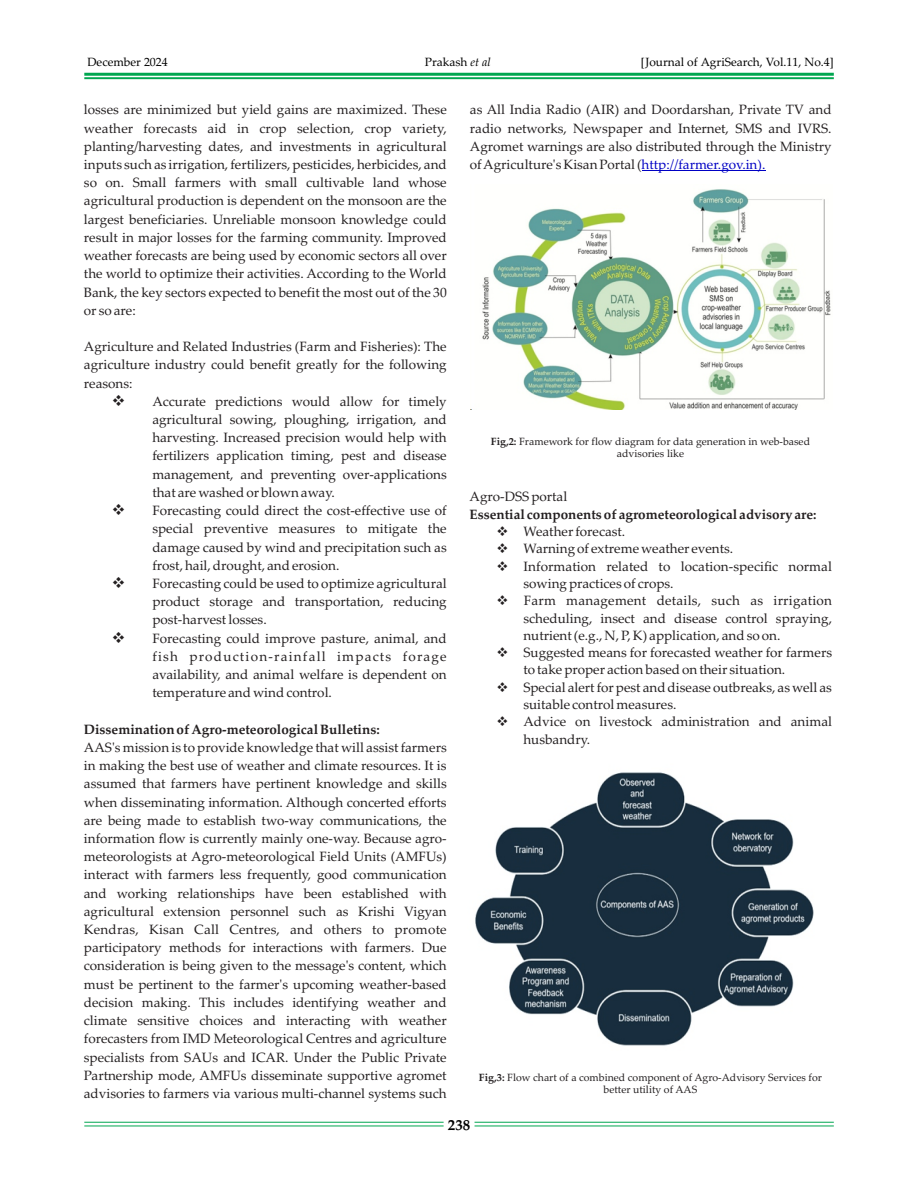
<style>
.page{position:relative;width:918px;height:1188px;background:#fff}
.page>*{position:absolute;margin:0;border:0;box-sizing:border-box;transform-origin:0 0}
.t1{font:700 15px "Palatino Linotype";color:#000}
.t2{font:13.5px/18.1px "Palatino Linotype";color:#231f20;text-align:justify}
.t3{font:700 13.5px "Palatino Linotype";color:#231f20}
.t4{font:12px "Palatino Linotype";color:#000}
.t5{font:10.5px/12.8px "Palatino Linotype";color:#231f20;text-align:center}
.s1{font-style:italic}
.s2{color:#0000c4}
.s3{font-weight:700}
</style>
<div class="page">
<hr style="left:84px;top:73px;width:750px;height:3px;background:#00a650">
<hr style="left:84px;top:77px;width:750px;height:2px;background:#00a650">
<hr style="left:84px;top:1126px;width:360px;height:1px;background:#00a650">
<hr style="left:84px;top:1122px;width:360px;height:1px;background:#00a650">
<hr style="left:475px;top:1126px;width:359px;height:1px;background:#00a650">
<hr style="left:475px;top:1122px;width:359px;height:1px;background:#00a650">
<hr style="left:642px;top:170px;width:123px;height:1px;background:#0000c4">
<img style="left:482px;top:189px;width:349px;height:220px">
<img style="left:475px;top:772px;width:339px;height:274px">
<p class="t4" style="left:87px;top:57px;width:82px">December 2024</p>
<p class="t4" style="left:641px;top:57px;width:195px">[Journal of AgriSearch, Vol.11, No.4]</p>
<p class="t4" style="left:425px;top:57px;width:67px">Prakash <span class="s1">et al</span></p>
<p class="t2" style="left:84px;top:102px;width:364px">losses are minimized but yield gains are maximized. These weather forecasts aid in crop selection, crop variety, planting/harvesting dates, and investments in agricultural inputs such as irrigation, fertilizers, pesticides, herbicides, and so on. Small farmers with small cultivable land whose agricultural production is dependent on the monsoon are the largest beneficiaries. Unreliable monsoon knowledge could result in major losses for the farming community. Improved weather forecasts are being used by economic sectors all over the world to optimize their activities. According to the World Bank, the key sectors expected to benefit the most out of the 30 or so are:</p>
<p class="t2" style="left:84px;top:339px;width:364px">Agriculture and Related Industries (Farm and Fisheries): The agriculture industry could benefit greatly for the following reasons:</p>
<p class="t2" style="left:152px;top:394px;width:296px;text-indent:-41px">❖ Accurate predictions would allow for timely agricultural sowing, ploughing, irrigation, and harvesting. Increased precision would help with fertilizers application timing, pest and disease management, and preventing over-applications that are washed or blown away.</p>
<p class="t2" style="left:152px;top:503px;width:296px;text-indent:-41px">❖ Forecasting could direct the cost-effective use of special preventive measures to mitigate the damage caused by wind and precipitation such as frost, hail, drought, and erosion.</p>
<p class="t2" style="left:152px;top:576px;width:296px;text-indent:-41px">❖ Forecasting could be used to optimize agricultural product storage and transportation, reducing post-harvest losses.</p>
<p class="t2" style="left:152px;top:631px;width:296px;text-indent:-41px">❖ Forecasting could improve pasture, animal, and fish production-rainfall impacts forage availability, and animal welfare is dependent on temperature and wind control.</p>
<p class="t3" style="left:84px;top:724px;width:297px">Dissemination of Agro-meteorological Bulletins:</p>
<p class="t2" style="left:84px;top:740px;width:364px">AAS's mission is to provide knowledge that will assist farmers in making the best use of weather and climate resources. It is assumed that farmers have pertinent knowledge and skills when disseminating information. Although concerted efforts are being made to establish two-way communications, the information flow is currently mainly one-way. Because agro&shy;meteorologists at Agro-meteorological Field Units (AMFUs) interact with farmers less frequently, good communication and working relationships have been established with agricultural extension personnel such as Krishi Vigyan Kendras, Kisan Call Centres, and others to promote participatory methods for interactions with farmers. Due consideration is being given to the message's content, which must be pertinent to the farmer's upcoming weather-based decision making. This includes identifying weather and climate sensitive choices and interacting with weather forecasters from IMD Meteorological Centres and agriculture specialists from SAUs and ICAR. Under the Public Private Partnership mode, AMFUs disseminate supportive agromet advisories to farmers via various multi-channel systems such</p>
<p class="t2" style="left:470px;top:102px;width:363px">as All India Radio (AIR) and Doordarshan, Private TV and radio networks, Newspaper and Internet, SMS and IVRS.<br>Agromet warnings are also distributed through the Ministry of Agriculture's Kisan Portal (<span class="s2">http://farmer.gov.in).</span></p>
<p class="t5" style="left:491px;top:436px;width:321px"><span class="s3">Fig,2:</span> Framework for flow diagram for data generation in web-based advisories like</p>
<p class="t2" style="left:470px;top:489px;width:99px">Agro-DSS portal</p>
<p class="t3" style="left:470px;top:509px;width:349px">Essential components of agrometeorological advisory are:</p>
<p class="t2" style="left:496px;top:524px;width:130px">❖ Weather forecast.</p>
<p class="t2" style="left:496px;top:541px;width:238px">❖ Warning of extreme weather events.</p>
<p class="t2" style="left:523px;top:559px;width:310px;line-height:17.2px;text-indent:-27px">❖ Information related to location-specific normal sowing practices of crops.</p>
<p class="t2" style="left:523px;top:594px;width:310px;line-height:17.2px;text-indent:-27px">❖ Farm management details, such as irrigation scheduling, insect and disease control spraying, nutrient (e.g., N, P, K) application, and so on.</p>
<p class="t2" style="left:523px;top:646px;width:310px;line-height:17.2px;text-indent:-27px">❖ Suggested means for forecasted weather for farmers to take proper action based on their situation.</p>
<p class="t2" style="left:523px;top:680px;width:310px;line-height:17.2px;text-indent:-27px">❖ Special alert for pest and disease outbreaks, as well as suitable control measures.</p>
<p class="t2" style="left:523px;top:715px;width:310px;line-height:17.2px;text-indent:-27px">❖ Advice on livestock administration and animal husbandry.</p>
<p class="t5" style="left:479px;top:1072px;width:345px"><span class="s3">Fig,3:</span> Flow chart of a combined component of Agro-Advisory Services for better utility of AAS</p>
<p class="t1" style="left:448px;top:1119px;width:24px">238</p>
</div>
